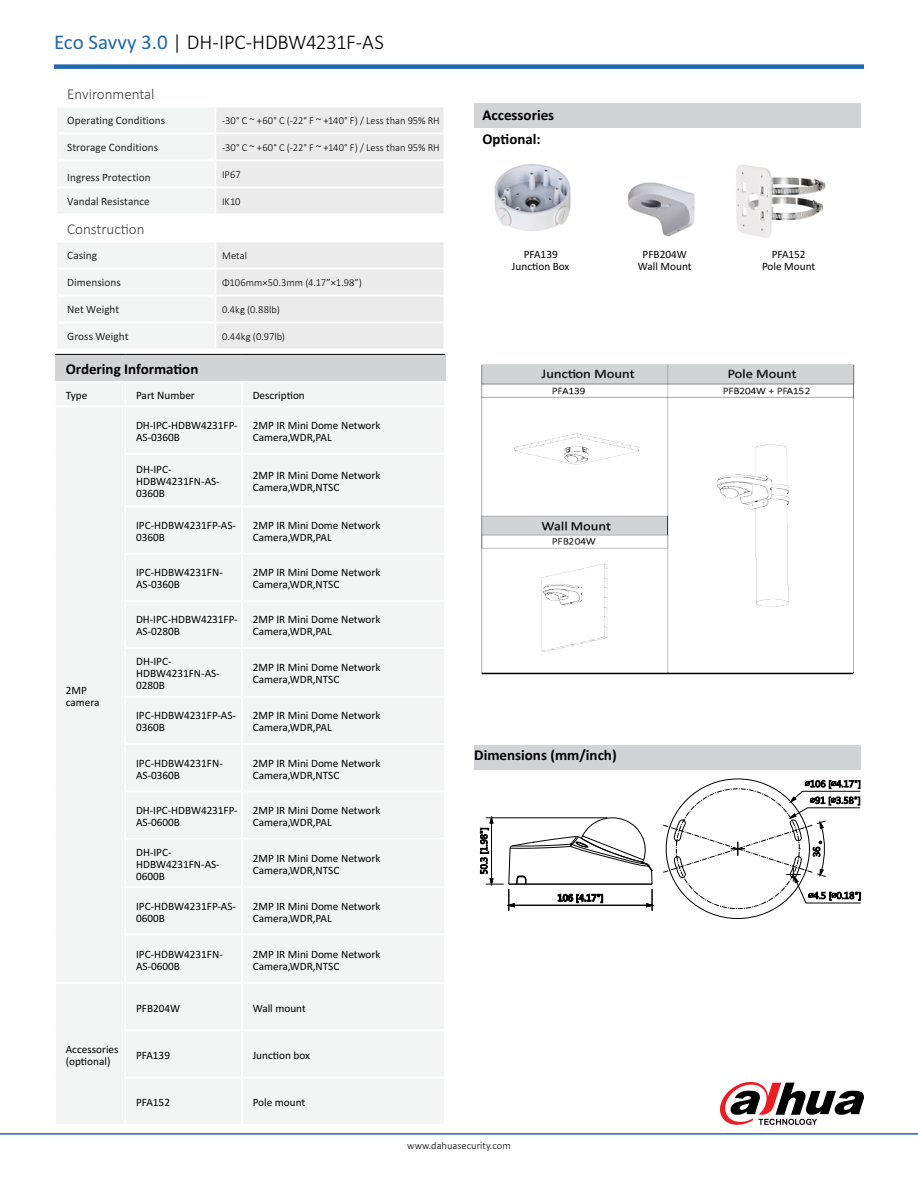
<style>
.page{position:relative;width:918px;height:1188px;background:#fff}
.page>*{position:absolute;margin:0;border:0;box-sizing:border-box;transform-origin:0 0}
.t1{font:300 21px "Calibri";letter-spacing:-.015em;color:#000}
.t2{font:700 15px/24.2px "Calibri";color:#000}
.t3{font:300 15px "Calibri";color:#404042}
.t4{font:11.25px/12px "Calibri";color:#000}
.t5{font:11.25px "Calibri";letter-spacing:.005em;color:#242324}
.t6{font:300 10.5px "Calibri";color:#000}
.s1{font-weight:400;color:#2068b3}
</style>
<div class="page">
<hr style="left:0;top:1133px;width:918px;height:2px;background:#2068b3">
<div style="left:54px;top:64px;width:810px;height:5px;background:#2068b3"></div>
<div style="left:55px;top:354px;width:390px;height:28px;background:#d1d3d4"></div>
<div style="left:56px;top:383px;width:185px;height:741px;background:#f3f4f4"></div>
<div style="left:243px;top:383px;width:201px;height:741px;background:#f3f4f4"></div>
<hr style="left:55px;top:354px;width:70px;height:1px;background:#000">
<hr style="left:125px;top:354px;width:117px;height:1px;background:#000">
<hr style="left:242px;top:354px;width:203px;height:1px;background:#000">
<hr style="left:54px;top:381px;width:71px;height:2px;background:#fff">
<hr style="left:125px;top:381px;width:117px;height:2px;background:#fff">
<hr style="left:124px;top:383px;width:2px;height:23px;background:#fff">
<hr style="left:242px;top:381px;width:204px;height:2px;background:#fff">
<hr style="left:125px;top:406px;width:117px;height:1px;background:#fff">
<hr style="left:124px;top:407px;width:2px;height:46px;background:#fff">
<hr style="left:242px;top:406px;width:204px;height:1px;background:#fff">
<hr style="left:124px;top:453px;width:118px;height:2px;background:#fff">
<hr style="left:124px;top:455px;width:2px;height:51px;background:#fff">
<hr style="left:242px;top:453px;width:204px;height:2px;background:#fff">
<hr style="left:124px;top:506px;width:118px;height:1px;background:#fff">
<hr style="left:124px;top:507px;width:2px;height:46px;background:#fff">
<hr style="left:124px;top:555px;width:2px;height:45px;background:#fff">
<hr style="left:124px;top:602px;width:2px;height:45px;background:#fff">
<hr style="left:124px;top:649px;width:2px;height:47px;background:#fff">
<hr style="left:124px;top:698px;width:2px;height:45px;background:#fff">
<hr style="left:124px;top:745px;width:2px;height:45px;background:#fff">
<hr style="left:124px;top:792px;width:2px;height:46px;background:#fff">
<hr style="left:124px;top:840px;width:2px;height:46px;background:#fff">
<hr style="left:124px;top:888px;width:2px;height:46px;background:#fff">
<hr style="left:124px;top:935px;width:2px;height:47px;background:#fff">
<hr style="left:124px;top:984px;width:2px;height:45px;background:#fff">
<hr style="left:124px;top:1031px;width:2px;height:46px;background:#fff">
<hr style="left:124px;top:1079px;width:2px;height:45px;background:#fff">
<hr style="left:242px;top:506px;width:204px;height:1px;background:#fff">
<hr style="left:124px;top:553px;width:118px;height:2px;background:#fff">
<hr style="left:124px;top:600px;width:118px;height:2px;background:#fff">
<hr style="left:124px;top:647px;width:118px;height:2px;background:#fff">
<hr style="left:124px;top:696px;width:118px;height:2px;background:#fff">
<hr style="left:124px;top:743px;width:118px;height:2px;background:#fff">
<hr style="left:124px;top:790px;width:118px;height:2px;background:#fff">
<hr style="left:124px;top:838px;width:118px;height:2px;background:#fff">
<hr style="left:124px;top:886px;width:118px;height:2px;background:#fff">
<hr style="left:124px;top:934px;width:118px;height:1px;background:#fff">
<hr style="left:125px;top:982px;width:117px;height:2px;background:#fff">
<hr style="left:124px;top:1029px;width:118px;height:2px;background:#fff">
<hr style="left:124px;top:1077px;width:118px;height:2px;background:#fff">
<hr style="left:242px;top:553px;width:204px;height:2px;background:#fff">
<hr style="left:242px;top:600px;width:204px;height:2px;background:#fff">
<hr style="left:242px;top:647px;width:204px;height:2px;background:#fff">
<hr style="left:242px;top:696px;width:204px;height:2px;background:#fff">
<hr style="left:242px;top:743px;width:204px;height:2px;background:#fff">
<hr style="left:242px;top:790px;width:204px;height:2px;background:#fff">
<hr style="left:242px;top:838px;width:204px;height:2px;background:#fff">
<hr style="left:242px;top:886px;width:204px;height:2px;background:#fff">
<hr style="left:242px;top:934px;width:204px;height:1px;background:#fff">
<hr style="left:242px;top:982px;width:204px;height:2px;background:#fff">
<hr style="left:242px;top:1029px;width:204px;height:2px;background:#fff">
<hr style="left:242px;top:1077px;width:204px;height:2px;background:#fff">
<hr style="left:54px;top:406px;width:71px;height:1px;background:#fff">
<hr style="left:54px;top:982px;width:71px;height:2px;background:#fff">
<svg style="left:720px;top:1082px;width:144px;height:43px"></svg>
<svg style="left:216px;top:107px;width:228px;height:242px;fill:#ebebec"></svg>
<hr style="left:215px;top:133px;width:230px;height:1px;background:#fff">
<hr style="left:215px;top:160px;width:230px;height:1px;background:#fff">
<hr style="left:215px;top:187px;width:230px;height:1px;background:#fff">
<hr style="left:215px;top:241px;width:230px;height:1px;background:#fff">
<hr style="left:215px;top:268px;width:230px;height:1px;background:#fff">
<hr style="left:215px;top:295px;width:230px;height:1px;background:#fff">
<hr style="left:215px;top:322px;width:230px;height:1px;background:#fff">
<hr style="left:215px;top:214px;width:230px;height:1px;background:#fff">
<svg style="left:58px;top:108px;width:156px;height:240px"></svg>
<div style="left:474px;top:104px;width:386px;height:24px;background:#d1d3d4"></div>
<div style="left:474px;top:745px;width:386px;height:25px;background:#d1d3d4"></div>
<img style="left:481px;top:364px;width:374px;height:311px">
<svg style="left:480px;top:778px;width:381px;height:141px"></svg>
<img style="left:494px;top:164px;width:77px;height:67px">
<img style="left:736px;top:164px;width:90px;height:74px">
<img style="left:628px;top:182px;width:67px;height:55px">
<h1 class="t1" style="left:54px;top:29px;width:332px"><span class="s1">Eco Savvy 3.0</span> | DH-IPC-HDBW4231F-AS</h1>
<h2 class="t3" style="left:67px;top:84px;width:89px">Environmental</h2>
<p class="t5" style="left:67px;top:113px;width:99px">Operating Conditions</p>
<p class="t6" style="left:222px;top:114px;width:219px">-30° C ~ +60° C (-22° F ~ +140° F) / Less than 95% RH</p>
<p class="t5" style="left:67px;top:140px;width:92px">Strorage Conditions</p>
<p class="t6" style="left:222px;top:141px;width:219px">-30° C ~ +60° C (-22° F ~ +140° F) / Less than 95% RH</p>
<p class="t5" style="left:67px;top:170px;width:85px">Ingress Protection</p>
<p class="t6" style="left:222px;top:168px;width:20px">IP67</p>
<p class="t5" style="left:67px;top:194px;width:84px">Vandal Resistance</p>
<p class="t6" style="left:222px;top:195px;width:20px">IK10</p>
<h2 class="t3" style="left:67px;top:219px;width:79px">Construction</h2>
<p class="t5" style="left:67px;top:248px;width:31px">Casing</p>
<p class="t6" style="left:222px;top:249px;width:27px">Metal</p>
<p class="t5" style="left:67px;top:275px;width:55px">Dimensions</p>
<p class="t6" style="left:222px;top:276px;width:141px">Φ106mm×50.3mm (4.17”×1.98”)</p>
<p class="t5" style="left:67px;top:302px;width:54px">Net Weight</p>
<p class="t6" style="left:222px;top:303px;width:59px">0.4kg (0.88lb)</p>
<p class="t5" style="left:67px;top:329px;width:63px">Gross Weight</p>
<p class="t6" style="left:222px;top:330px;width:64px">0.44kg (0.97lb)</p>
<h2 class="t2" style="left:66px;top:357px;width:134px">Ordering Information</h2>
<p class="t4" style="left:66px;top:389px;width:23px">Type</p>
<p class="t4" style="left:136px;top:389px;width:60px">Part Number</p>
<p class="t4" style="left:253px;top:389px;width:54px">Description</p>
<p class="t4" style="left:66px;top:684px;width:35px">2MP camera</p>
<p class="t4" style="left:66px;top:1043px;width:54px">Accessories (optional)</p>
<p class="t4" style="left:136px;top:419px;width:103px">DH-IPC-HDBW4231FP-<br>AS-0360B</p>
<p class="t4" style="left:253px;top:419px;width:129px">2MP IR Mini Dome Network<br>Camera,WDR,PAL</p>
<p class="t4" style="left:136px;top:463px;width:85px">DH-IPC-<br>HDBW4231FN-AS-<br>0360B</p>
<p class="t4" style="left:253px;top:469px;width:129px">2MP IR Mini Dome Network<br>Camera,WDR,NTSC</p>
<p class="t4" style="left:136px;top:519px;width:101px">IPC-HDBW4231FP-AS-<br>0360B</p>
<p class="t4" style="left:253px;top:519px;width:129px">2MP IR Mini Dome Network<br>Camera,WDR,PAL</p>
<p class="t4" style="left:136px;top:566px;width:88px">IPC-HDBW4231FN-<br>AS-0360B</p>
<p class="t4" style="left:253px;top:566px;width:129px">2MP IR Mini Dome Network<br>Camera,WDR,NTSC</p>
<p class="t4" style="left:136px;top:614px;width:103px">DH-IPC-HDBW4231FP-<br>AS-0280B</p>
<p class="t4" style="left:253px;top:614px;width:129px">2MP IR Mini Dome Network<br>Camera,WDR,PAL</p>
<p class="t4" style="left:136px;top:656px;width:85px">DH-IPC-<br>HDBW4231FN-AS-<br>0280B</p>
<p class="t4" style="left:253px;top:662px;width:129px">2MP IR Mini Dome Network<br>Camera,WDR,NTSC</p>
<p class="t4" style="left:136px;top:710px;width:101px">IPC-HDBW4231FP-AS-<br>0360B</p>
<p class="t4" style="left:253px;top:710px;width:129px">2MP IR Mini Dome Network<br>Camera,WDR,PAL</p>
<p class="t4" style="left:136px;top:757px;width:88px">IPC-HDBW4231FN-<br>AS-0360B</p>
<p class="t4" style="left:253px;top:757px;width:129px">2MP IR Mini Dome Network<br>Camera,WDR,NTSC</p>
<p class="t4" style="left:136px;top:804px;width:103px">DH-IPC-HDBW4231FP-<br>AS-0600B</p>
<p class="t4" style="left:253px;top:804px;width:129px">2MP IR Mini Dome Network<br>Camera,WDR,PAL</p>
<p class="t4" style="left:136px;top:846px;width:85px">DH-IPC-<br>HDBW4231FN-AS-<br>0600B</p>
<p class="t4" style="left:253px;top:852px;width:129px">2MP IR Mini Dome Network<br>Camera,WDR,NTSC</p>
<p class="t4" style="left:136px;top:900px;width:101px">IPC-HDBW4231FP-AS-<br>0600B</p>
<p class="t4" style="left:253px;top:900px;width:129px">2MP IR Mini Dome Network<br>Camera,WDR,PAL</p>
<p class="t4" style="left:136px;top:948px;width:88px">IPC-HDBW4231FN-<br>AS-0600B</p>
<p class="t4" style="left:253px;top:948px;width:129px">2MP IR Mini Dome Network<br>Camera,WDR,NTSC</p>
<p class="t4" style="left:136px;top:1002px;width:46px">PFB204W</p>
<p class="t4" style="left:253px;top:1002px;width:55px">Wall mount</p>
<p class="t4" style="left:136px;top:1049px;width:35px">PFA139</p>
<p class="t4" style="left:253px;top:1049px;width:59px">Junction box</p>
<p class="t4" style="left:136px;top:1096px;width:35px">PFA152</p>
<p class="t4" style="left:253px;top:1096px;width:54px">Pole mount</p>
<h2 class="t2" style="left:482px;top:102px;width:73px">Accessories<br>Optional:</h2>
<p class="t4" style="left:512px;top:248px;width:59px;text-align:center">PFA139<br>Junction Box</p>
<p class="t4" style="left:638px;top:248px;width:55px;text-align:center">PFB204W<br>Wall Mount</p>
<p class="t4" style="left:762px;top:248px;width:55px;text-align:center">PFA152<br>Pole Mount</p>
<h2 class="t2" style="left:474px;top:743px;width:144px">Dimensions (mm/inch)</h2>
<p class="t6" style="left:407px;top:1139px;width:105px">www.dahuasecurity.com</p>
</div>
